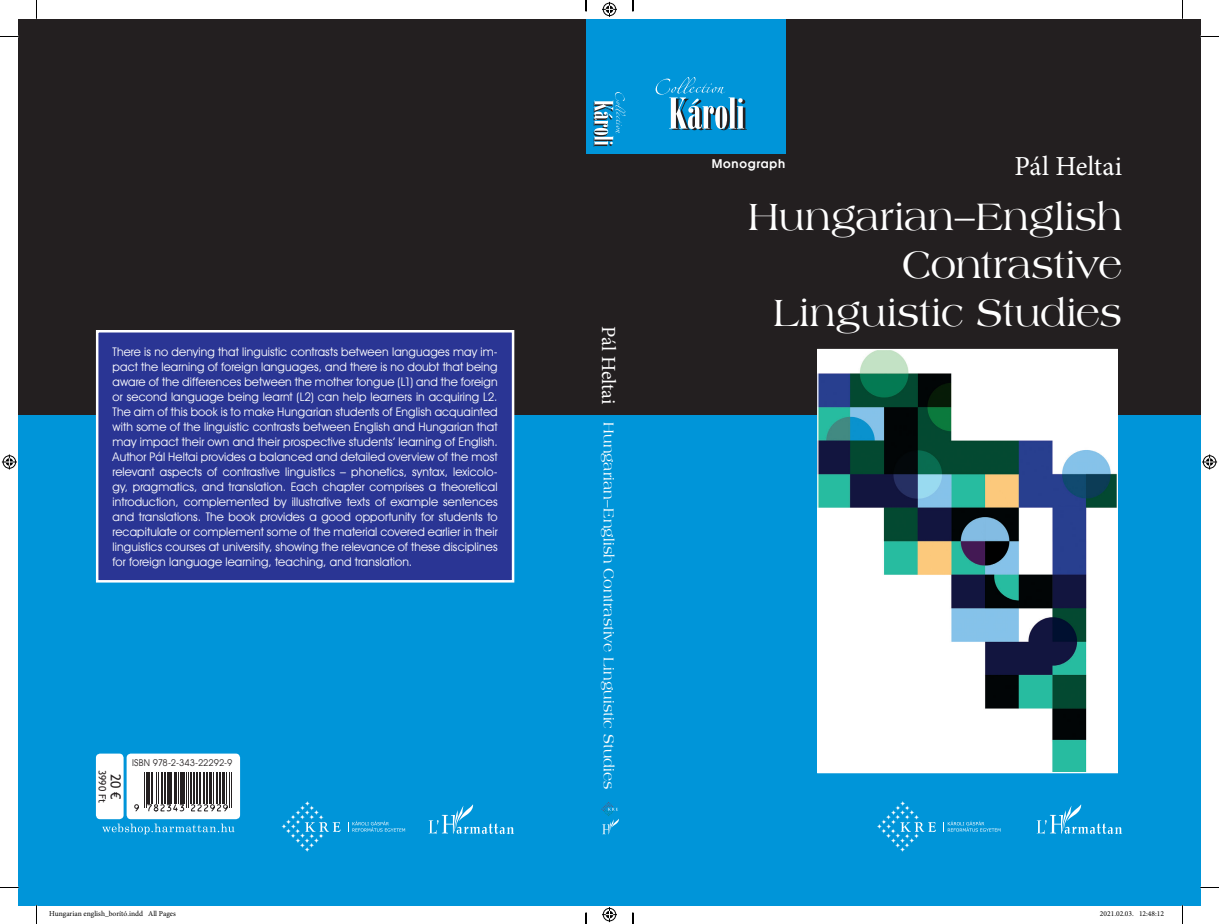
<style>
.page{position:relative;width:1219px;height:924px;background:#fff}
.page>*{position:absolute;margin:0;border:0;box-sizing:border-box;transform-origin:0 0}
.monográfia_-_cím{font:40px/48px "Americana";color:#fff;text-align:right}
.monográfia_-_felcím{font:27.5px "Minion Pro";letter-spacing:-.01em;color:#fff}
.monográfia_-_cím-2{font:20px "Minion Pro";letter-spacing:-.005em;color:#fff}
.monográfia_-_cím-3{font:15px "Americana";letter-spacing:.005em;color:#fff}
.t1{font:13.75px "Trebuchet MS";color:#231f20}
.Fülszöveg{font:11.88px/15px "Avant Garde ITC";letter-spacing:.01em;color:#fff;text-align:justify}
.Fülszöveg-2{font:600 11.88px "Avant Garde CE";letter-spacing:.06em;color:#fff}
.t2{font:10px "Trebuchet MS";letter-spacing:.005em;color:#231f20}
.t3{font:9.38px "Avant Garde ITC";color:#231f20}
.t4{font:7.5px "Minion Pro";color:#000}
</style>
<div class="page">
<div style="left:19px;top:19px;width:584px;height:843px;background:#231f20"></div>
<div style="left:317px;top:19px;width:584px;height:843px;background:#231f20"></div>
<div style="left:615px;top:19px;width:584px;height:843px;background:#231f20"></div>
<div style="left:19px;top:415px;width:584px;height:490px;background:#0095d9"></div>
<div style="left:317px;top:415px;width:584px;height:490px;background:#0095d9"></div>
<div style="left:615px;top:415px;width:584px;height:490px;background:#0095d9"></div>
<div style="left:97px;top:331px;width:416px;height:250px;background:#2a3594"></div>
<div style="left:96px;top:330px;width:418px;height:252px;border:2px solid #fff"></div>
<svg style="left:428px;top:804px;width:86px;height:30px"></svg>
<svg style="left:281px;top:801px;width:59px;height:50px"></svg>
<svg style="left:348px;top:820px;width:57px;height:11px"></svg>
<div style="left:96px;top:753px;width:28px;height:66px;background:#fff;border-radius:4px"></div>
<div style="left:127px;top:753px;width:113px;height:66px;background:#fff;border-radius:4px"></div>
<hr style="left:144px;top:771px;width:1px;height:36px;background:#231f20">
<hr style="left:145px;top:771px;width:1px;height:36px;background:#231f20">
<hr style="left:147px;top:771px;width:3px;height:32px;background:#231f20">
<hr style="left:151px;top:771px;width:2px;height:32px;background:#231f20">
<hr style="left:156px;top:771px;width:1px;height:32px;background:#231f20">
<hr style="left:158px;top:771px;width:1px;height:32px;background:#231f20">
<hr style="left:161px;top:771px;width:2px;height:32px;background:#231f20">
<hr style="left:164px;top:771px;width:2px;height:32px;background:#231f20">
<hr style="left:167px;top:771px;width:3px;height:32px;background:#231f20">
<hr style="left:171px;top:771px;width:1px;height:32px;background:#231f20">
<hr style="left:174px;top:771px;width:3px;height:32px;background:#231f20">
<hr style="left:178px;top:771px;width:1px;height:32px;background:#231f20">
<hr style="left:180px;top:771px;width:3px;height:32px;background:#231f20">
<hr style="left:184px;top:771px;width:1px;height:32px;background:#231f20">
<hr style="left:186px;top:771px;width:1px;height:36px;background:#231f20">
<hr style="left:188px;top:771px;width:1px;height:36px;background:#231f20">
<hr style="left:190px;top:771px;width:2px;height:32px;background:#231f20">
<hr style="left:193px;top:771px;width:1px;height:32px;background:#231f20">
<hr style="left:196px;top:771px;width:2px;height:32px;background:#231f20">
<hr style="left:199px;top:771px;width:2px;height:32px;background:#231f20">
<hr style="left:203px;top:771px;width:2px;height:32px;background:#231f20">
<hr style="left:206px;top:771px;width:1px;height:32px;background:#231f20">
<hr style="left:209px;top:771px;width:3px;height:32px;background:#231f20">
<hr style="left:213px;top:771px;width:1px;height:32px;background:#231f20">
<hr style="left:216px;top:771px;width:2px;height:32px;background:#231f20">
<hr style="left:219px;top:771px;width:1px;height:32px;background:#231f20">
<hr style="left:222px;top:771px;width:3px;height:32px;background:#231f20">
<hr style="left:226px;top:771px;width:1px;height:32px;background:#231f20">
<hr style="left:229px;top:771px;width:1px;height:36px;background:#231f20">
<hr style="left:231px;top:771px;width:1px;height:36px;background:#231f20">
<svg style="left:134px;top:803px;width:94px;height:8px"></svg>
<svg style="left:102px;top:823px;width:132px;height:11px"></svg>
<div style="left:586px;top:19px;width:46px;height:134px;background:#0095d9"></div>
<svg style="left:593px;top:92px;width:32px;height:55px"></svg>
<svg style="left:601px;top:802px;width:18px;height:32px"></svg>
<div style="left:632px;top:19px;width:153px;height:134px;background:#0095d9"></div>
<svg style="left:1036px;top:804px;width:86px;height:30px"></svg>
<svg style="left:877px;top:801px;width:58px;height:50px"></svg>
<svg style="left:943px;top:820px;width:57px;height:11px"></svg>
<svg style="left:655px;top:77px;width:91px;height:53px"></svg>
<img style="left:819px;top:351px;width:296px;height:420px">
<div style="left:817px;top:349px;width:300px;height:424px;border:1px solid #fff"></div>
<svg style="left:0;top:36px;width:19px;height:1px"></svg>
<svg style="left:1199px;top:36px;width:19px;height:1px"></svg>
<svg style="left:0;top:886px;width:19px;height:2px"></svg>
<svg style="left:1199px;top:886px;width:19px;height:2px"></svg>
<svg style="left:36px;top:0;width:1px;height:19px"></svg>
<svg style="left:36px;top:905px;width:1px;height:18px"></svg>
<svg style="left:602px;top:2px;width:15px;height:15px"></svg>
<svg style="left:602px;top:907px;width:15px;height:14px"></svg>
<svg style="left:2px;top:454px;width:15px;height:15px"></svg>
<svg style="left:1202px;top:454px;width:14px;height:15px"></svg>
<p class="Fülszöveg" style="left:113px;top:344px;width:386px">There is no denying that linguistic contrasts between languages may im&shy;pact the learning of foreign languages, and there is no doubt that being aware of the differences between the mother tongue (L1) and the foreign or second language being learnt (L2) can help learners in acquiring L2.<br>The aim of this book is to make Hungarian students of English acquainted with some of the linguistic contrasts between English and Hungarian that may impact their own and their prospective students’ learning of English.<br>Author Pál Heltai provides a balanced and detailed overview of the most relevant aspects of contrastive linguistics – phonetics, syntax, lexicolo&shy;gy, pragmatics, and translation. Each chapter comprises a theoretical introduction, complemented by illustrative texts of example sentences and translations. The book provides a good opportunity for students to recapitulate or complement some of the material covered earlier in their linguistics courses at university, showing the relevance of these disciplines for foreign language learning, teaching, and translation.</p>
<p class="t2" style="left:108px;top:769px;width:35px;rotate:90deg">3990 Ft</p>
<p class="t1" style="left:124px;top:773px;width:27px;rotate:90deg">20 €</p>
<p class="t3" style="left:132px;top:757px;width:102px">ISBN 978-2-343-22292-9</p>
<p class="monográfia_-_cím-2" style="left:622px;top:326px;width:80px;rotate:90deg">Pál Heltai</p>
<p class="monográfia_-_cím-3" style="left:617px;top:422px;width:368px;rotate:90deg">Hungarian–English Contrastive Linguistic Studies</p>
<p class="Fülszöveg-2" style="left:711px;top:155px;width:75px">Monograph</p>
<p class="monográfia_-_felcím" style="left:1014px;top:147px;width:109px">Pál Heltai</p>
<p class="monográfia_-_cím" style="left:748px;top:192px;width:375px">Hungarian–English<br>Contrastive<br>Linguistic Studies</p>
<p class="t4" style="left:49px;top:908px;width:128px">Hungarian english_borító.indd All Pages</p>
<p class="t4" style="left:1099px;top:908px;width:66px">2021.02.03. 12:48:12</p>
</div>
